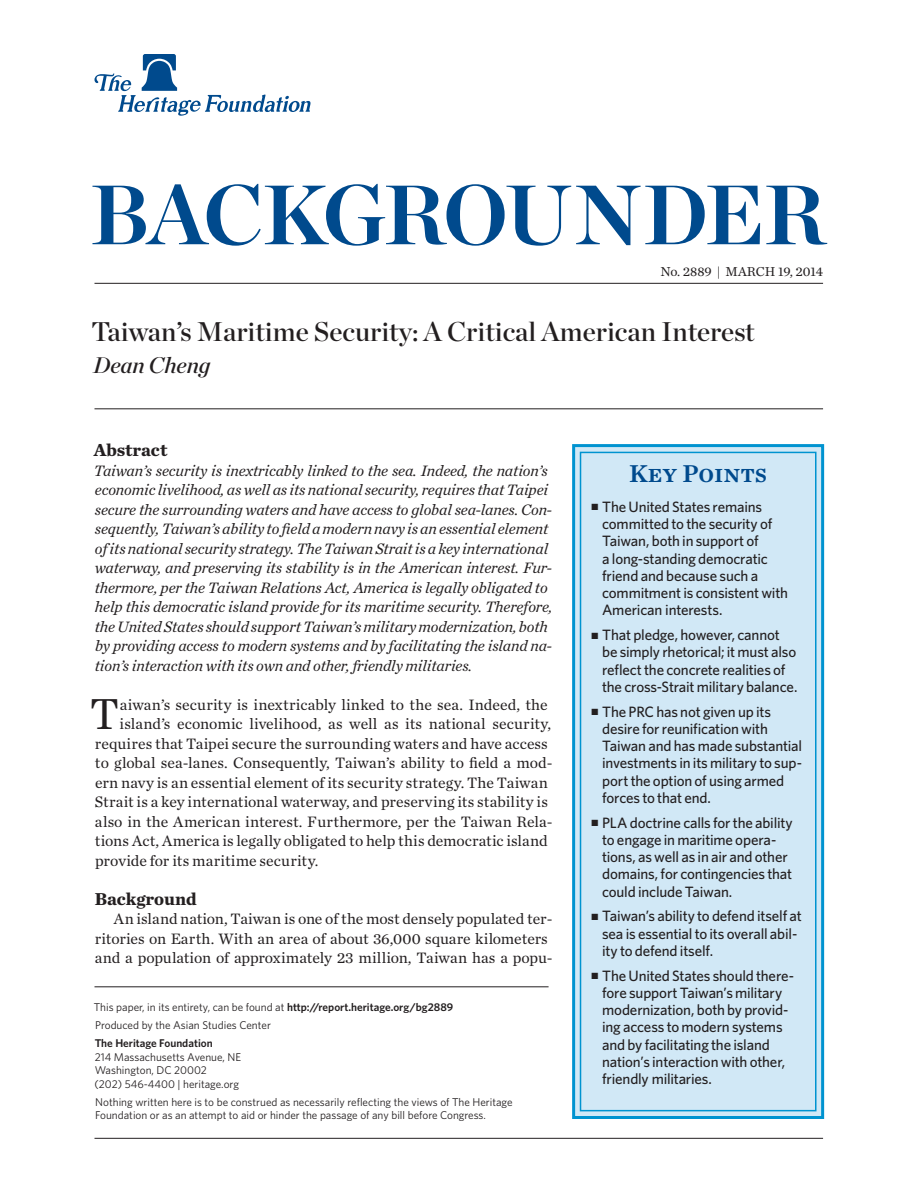
<style>
.page{position:relative;width:918px;height:1188px;background:#fff}
.page>*{position:absolute;margin:0;border:0;box-sizing:border-box;transform-origin:0 0}
.t1{font:84px "Chronicle Display Bold SC800";letter-spacing:-.025em;color:#004a8d}
.Body_Text__Drop_Cap{font:45.45px "Chronicle Text G1";color:#231f20}
.t2{font:27px "Chronicle Display Semi";color:#231f20}
.t3{font:25.5px "Chronicle Text G1 Semi";color:#004a8d}
.Byline{font:italic 22.5px "Chronicle Display Semi";color:#231f20}
.Main_Header{font:700 18px "Chronicle Text G1";color:#231f20}
.Abstract{font:italic 15.75px/19.5px "Chronicle Text G1";letter-spacing:-.01em;color:#231f20}
.Body_Text__Drop_Cap-2{font:15.75px "Chronicle Text G1";letter-spacing:.005em;color:#231f20}
.Body_Text{font:15.75px/19.5px "Chronicle Text G1";letter-spacing:-.005em;color:#231f20}
.t4{font:500 15px/17.2px "Whitney";letter-spacing:-.015em;color:#231f20}
.Dateline{font:13.5px "Chronicle Text G1";color:#231f20}
.Disclaimer{font:11.25px/13.5px "Whitney";color:#231f20}
.First_Line{font:11.25px "Whitney";color:#231f20}
.THF_Address_Block{font:11.25px "Whitney";color:#231f20}
.Policy_Shop{font:11.25px "Whitney";color:#231f20}
.THF_Address_Block-2{font:600 11.25px "Whitney";color:#231f20}
.s1{font-weight:600}
</style>
<div class="page">
<svg style="left:94px;top:54px;width:217px;height:62px"></svg>
<div style="left:572px;top:444px;width:252px;height:675px;background:#d1e8f6;border:3px solid #0093d0"></div>
<div style="left:580px;top:452px;width:237px;height:659px;border:2px solid #0093d0"></div>
<hr style="left:94px;top:1138px;width:729px;height:1px;background:#231f20">
<hr style="left:94px;top:283px;width:729px;height:1px;background:#231f20">
<hr style="left:94px;top:409px;width:729px;height:1px;background:#231f20">
<hr style="left:94px;top:987px;width:455px;height:1px;background:#231f20">
<h1 class="t1" style="left:90px;top:147px;width:737px">BACKGROUNDER</h1>
<p class="Dateline" style="left:660px;top:262px;width:164px">No. 2889 | March 19, 2014</p>
<p class="t2" style="left:92px;top:311px;width:665px">Taiwan’s Maritime Security: A Critical American Interest</p>
<p class="Byline" style="left:93px;top:347px;width:119px">Dean Cheng</p>
<p class="Main_Header" style="left:94px;top:435px;width:75px">Abstract</p>
<p class="Abstract" style="left:94px;top:460px;width:460px">Taiwan’s security is inextricably linked to the sea. Indeed, the nation’s economic livelihood, as well as its national security, requires that Taipei secure the surrounding waters and have access to global sea-lanes. Con&shy;sequently, Taiwan’s ability to field a modern navy is an essential element of its national security strategy. The Taiwan Strait is a key international waterway, and preserving its stability is in the American interest. Fur&shy;thermore, per the Taiwan Relations Act, America is legally obligated to help this democratic island provide for its maritime security. Therefore, the United States should support Taiwan’s military modernization, both by providing access to modern systems and by facilitating the island na&shy;tion’s interaction with its own and other, friendly militaries.</p>
<p class="Body_Text__Drop_Cap" style="left:90px;top:680px;width:31px">T</p>
<p class="Body_Text__Drop_Cap-2" style="left:120px;top:692px;width:429px">aiwan’s security is inextricably linked to the sea. Indeed, the</p>
<p class="Body_Text__Drop_Cap-2" style="left:120px;top:712px;width:433px">island’s economic livelihood, as well as its national security,</p>
<p class="Body_Text__Drop_Cap-2" style="left:95px;top:731px;width:455px">requires that Taipei secure the surrounding waters and have access</p>
<p class="Body_Text__Drop_Cap-2" style="left:95px;top:751px;width:459px">to global sea-lanes. Consequently, Taiwan’s ability to field a mod-</p>
<p class="Body_Text__Drop_Cap-2" style="left:95px;top:770px;width:455px">ern navy is an essential element of its security strategy. The Taiwan</p>
<p class="Body_Text__Drop_Cap-2" style="left:95px;top:790px;width:455px">Strait is a key international waterway, and preserving its stability is</p>
<p class="Body_Text__Drop_Cap-2" style="left:95px;top:809px;width:459px">also in the American interest. Furthermore, per the Taiwan Rela-</p>
<p class="Body_Text__Drop_Cap-2" style="left:95px;top:829px;width:454px">tions Act, America is legally obligated to help this democratic island</p>
<p class="Body_Text__Drop_Cap-2" style="left:95px;top:848px;width:225px">provide for its maritime security.</p>
<p class="Main_Header" style="left:95px;top:884px;width:104px">Background</p>
<p class="Body_Text" style="left:95px;top:908px;width:459px;text-indent:19px">An island nation, Taiwan is one of the most densely populated ter&shy;ritories on Earth. With an area of about 36,000 square kilometers and a population of approximately 23 million, Taiwan has a popu-</p>
<p class="First_Line" style="left:94px;top:1000px;width:361px">This paper, in its entirety, can be found at <span class="s1">http://report.heritage.org/bg2889</span></p>
<p class="Policy_Shop" style="left:95px;top:1018px;width:177px">Produced by the Asian Studies Center</p>
<p class="THF_Address_Block-2" style="left:95px;top:1036px;width:120px">The Heritage Foundation</p>
<p class="THF_Address_Block" style="left:95px;top:1049px;width:148px">214 Massachusetts Avenue, NE</p>
<p class="THF_Address_Block" style="left:95px;top:1063px;width:114px">Washington, DC 20002</p>
<p class="THF_Address_Block" style="left:94px;top:1076px;width:146px">(202) 546-4400 | heritage.org</p>
<p class="Disclaimer" style="left:95px;top:1095px;width:419px">Nothing written here is to be construed as necessarily reflecting the views of The Heritage<br>Foundation or as an attempt to aid or hinder the passage of any bill before Congress.</p>
<h3 class="t3" style="left:629px;top:454px;width:139px">Key Points</h3>
<p class="t4" style="left:602px;top:498px;width:187px;text-indent:-10px">■ The United States remains committed to the security of<br>Taiwan, both in support of<br>a long-standing democratic friend and because such a commitment is consistent with<br>American interests.</p>
<p class="t4" style="left:602px;top:626px;width:197px;text-indent:-10px">■ That pledge, however, cannot be simply rhetorical; it must also reflect the concrete realities of the cross-Strait military balance.</p>
<p class="t4" style="left:602px;top:702px;width:202px;text-indent:-10px">■ The PRC has not given up its desire for reunification with<br>Taiwan and has made substantial investments in its military to sup&shy;port the option of using armed forces to that end.</p>
<p class="t4" style="left:602px;top:813px;width:192px;text-indent:-10px">■ PLA doctrine calls for the ability to engage in maritime opera&shy;tions, as well as in air and other domains, for contingencies that could include Taiwan.</p>
<p class="t4" style="left:602px;top:907px;width:201px;text-indent:-10px">■ Taiwan’s ability to defend itself at sea is essential to its overall abil&shy;ity to defend itself.</p>
<p class="t4" style="left:602px;top:966px;width:193px;text-indent:-10px">■ The United States should there&shy;fore support Taiwan’s military modernization, both by provid&shy;ing access to modern systems and by facilitating the island nation’s interaction with other, friendly militaries.</p>
</div>
